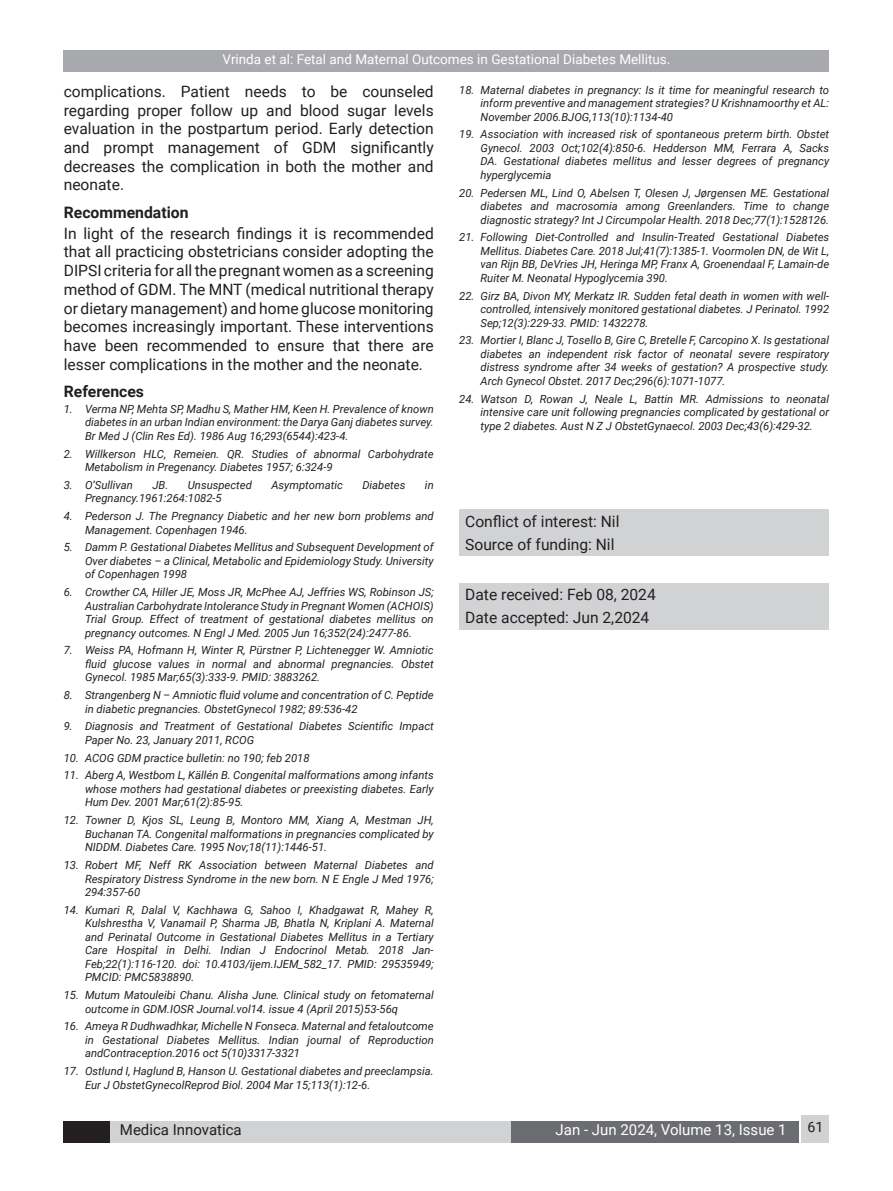
<style>
.page{position:relative;width:893px;height:1191px;background:#fff}
.page>*{position:absolute;margin:0;border:0;box-sizing:border-box;transform-origin:0 0}
.Raju_subhead{font:700 15.75px "Roboto";color:#231f20}
.Raju_Body{font:15.6px/18.8px "Roboto";color:#231f20;text-align:justify}
.t1{font:15px "Roboto";color:#fff}
.t2{font:15px "Roboto";color:#231f20}
.t3{font:14.25px "Roboto";color:#231f20}
.Raju_Body-2{font:13.5px "Roboto";color:#fff}
.raju_Reference{font:italic 11.25px/13.5px "Roboto";color:#231f20;text-align:justify}
</style>
<div class="page">
<div style="left:64px;top:50px;width:765px;height:21px;background:#a8a9ad"></div>
<div style="left:64px;top:1121px;width:46px;height:21px;background:#231f20"></div>
<div style="left:110px;top:1121px;width:401px;height:21px;background:#d1d2d4"></div>
<div style="left:511px;top:1121px;width:288px;height:21px;background:#6c6d70"></div>
<div style="left:801px;top:1114px;width:28px;height:28px;background:#d1d2d4"></div>
<div style="left:459px;top:509px;width:370px;height:46px;background:#d1d2d4"></div>
<div style="left:459px;top:583px;width:370px;height:46px;background:#d1d2d4"></div>
<p class="Raju_Body-2" style="left:223px;top:50px;width:449px">Vrinda et al: Fetal and Maternal Outcomes in Gestational Diabetes Mellitus.</p>
<p class="Raju_Body" style="left:64px;top:81px;width:371px">complications. Patient needs to be counseled regarding proper follow up and blood sugar levels evaluation in the postpartum period. Early detection and prompt management of GDM significantly decreases the complication in both the mother and neonate.</p>
<p class="Raju_subhead" style="left:64px;top:201px;width:126px">Recommendation</p>
<p class="Raju_Body" style="left:64px;top:223px;width:372px">In light of the research findings it is recommended that all practicing obstetricians consider adopting the DIPSI criteria for all the pregnant women as a screening method of GDM. The MNT (medical nutritional therapy or dietary management) and home glucose monitoring becomes increasingly important. These interventions have been recommended to ensure that there are lesser complications in the mother and the neonate.</p>
<p class="Raju_subhead" style="left:64px;top:380px;width:82px">References</p>
<p class="raju_Reference" style="left:85px;top:401px;width:350px;text-indent:-21px">1. Verma NP, Mehta SP, Madhu S, Mather HM, Keen H. Prevalence of known diabetes in an urban Indian environment: the Darya Ganj diabetes survey.<br>Br Med J (Clin Res Ed). 1986 Aug 16;293(6544):423-4.</p>
<p class="raju_Reference" style="left:85px;top:446px;width:350px;text-indent:-21px">2. Willkerson HLC, Remeien. QR. Studies of abnormal Carbohydrate<br>Metabolism in Pregenancy. Diabetes 1957; 6:324-9</p>
<p class="raju_Reference" style="left:64px;top:477px;width:71px">3. O’Sullivan</p>
<p class="raju_Reference" style="left:152px;top:477px;width:101px">JB. Unsuspected</p>
<p class="raju_Reference" style="left:271px;top:477px;width:73px">Asymptomatic</p>
<p class="raju_Reference" style="left:362px;top:477px;width:45px">Diabetes</p>
<p class="raju_Reference" style="left:425px;top:477px;width:10px">in</p>
<p class="raju_Reference" style="left:85px;top:491px;width:138px">Pregnancy.1961:264:1082-5</p>
<p class="raju_Reference" style="left:85px;top:509px;width:350px;text-indent:-21px">4. Pederson J. The Pregnancy Diabetic and her new born problems and<br>Management. Copenhagen 1946.</p>
<p class="raju_Reference" style="left:85px;top:540px;width:350px;text-indent:-21px">5. Damm P. Gestational Diabetes Mellitus and Subsequent Development of Over diabetes – a Clinical, Metabolic and Epidemiology Study. University of Copenhagen 1998</p>
<p class="raju_Reference" style="left:85px;top:585px;width:350px;text-indent:-21px">6. Crowther CA, Hiller JE, Moss JR, McPhee AJ, Jeffries WS, Robinson JS; Australian Carbohydrate Intolerance Study in Pregnant Women (ACHOIS)<br>Trial Group. Effect of treatment of gestational diabetes mellitus on pregnancy outcomes. N Engl J Med. 2005 Jun 16;352(24):2477-86.</p>
<p class="raju_Reference" style="left:85px;top:643px;width:350px;text-indent:-21px">7. Weiss PA, Hofmann H, Winter R, Pürstner P, Lichtenegger W. Amniotic fluid glucose values in normal and abnormal pregnancies. Obstet Gynecol. 1985 Mar;65(3):333-9. PMID: 3883262.</p>
<p class="raju_Reference" style="left:85px;top:688px;width:350px;text-indent:-21px">8. Strangenberg N – Amniotic fluid volume and concentration of C. Peptide in diabetic pregnancies. ObstetGynecol 1982; 89:536-42</p>
<p class="raju_Reference" style="left:85px;top:719px;width:350px;text-indent:-21px">9. Diagnosis and Treatment of Gestational Diabetes Scientific Impact<br>Paper No. 23, January 2011, RCOG</p>
<p class="raju_Reference" style="left:64px;top:750px;width:247px">10. ACOG GDM practice bulletin: no 190; feb 2018</p>
<p class="raju_Reference" style="left:85px;top:768px;width:350px;text-indent:-21px">11. Aberg A, Westbom L, Källén B. Congenital malformations among infants whose mothers had gestational diabetes or preexisting diabetes. Early Hum Dev. 2001 Mar;61(2):85-95.</p>
<p class="raju_Reference" style="left:85px;top:813px;width:350px;text-indent:-21px">12. Towner D, Kjos SL, Leung B, Montoro MM, Xiang A, Mestman JH, Buchanan TA. Congenital malformations in pregnancies complicated by NIDDM. Diabetes Care. 1995 Nov;18(11):1446-51.</p>
<p class="raju_Reference" style="left:85px;top:858px;width:350px;text-indent:-21px">13. Robert MF, Neff RK Association between Maternal Diabetes and Respiratory Distress Syndrome in the new born. N E Engle J Med 1976; 294:357-60</p>
<p class="raju_Reference" style="left:85px;top:902px;width:350px;text-indent:-21px">14. Kumari R, Dalal V, Kachhawa G, Sahoo I, Khadgawat R, Mahey R, Kulshrestha V, Vanamail P, Sharma JB, Bhatla N, Kriplani A. Maternal and Perinatal Outcome in Gestational Diabetes Mellitus in a Tertiary Care Hospital in Delhi. Indian J Endocrinol Metab. 2018 Jan-Feb;22(1):116-120. doi: 10.4103/ijem.IJEM_582_17. PMID: 29535949; PMCID: PMC5838890.</p>
<p class="raju_Reference" style="left:85px;top:988px;width:350px;text-indent:-21px">15. Mutum Matouleibi Chanu. Alisha June. Clinical study on fetomaternal outcome in GDM.IOSR Journal.vol14. issue 4 (April 2015)53-56q</p>
<p class="raju_Reference" style="left:85px;top:1019px;width:350px;text-indent:-21px">16. Ameya R Dudhwadhkar, Michelle N Fonseca. Maternal and fetaloutcome in Gestational Diabetes Mellitus. Indian journal of Reproduction andContraception.2016 oct 5(10)3317-3321</p>
<p class="raju_Reference" style="left:85px;top:1064px;width:350px;text-indent:-21px">17. Ostlund I, Haglund B, Hanson U. Gestational diabetes and preeclampsia.<br>Eur J ObstetGynecolReprod Biol. 2004 Mar 15;113(1):12-6.</p>
<p class="raju_Reference" style="left:480px;top:82px;width:350px;text-indent:-21px">18. Maternal diabetes in pregnancy: Is it time for meaningful research to inform preventive and management strategies? U Krishnamoorthy et AL:<br>November 2006.BJOG,113(10):1134-40</p>
<p class="raju_Reference" style="left:480px;top:127px;width:350px;text-indent:-21px">19. Association with increased risk of spontaneous preterm birth. Obstet Gynecol. 2003 Oct;102(4):850-6. Hedderson MM, Ferrara A, Sacks DA. Gestational diabetes mellitus and lesser degrees of pregnancy hyperglycemia</p>
<p class="raju_Reference" style="left:480px;top:185px;width:350px;text-indent:-21px">20. Pedersen ML, Lind O, Abelsen T, Olesen J, Jørgensen ME. Gestational diabetes and macrosomia among Greenlanders. Time to change diagnostic strategy? Int J Circumpolar Health. 2018 Dec;77(1):1528126.</p>
<p class="raju_Reference" style="left:480px;top:230px;width:350px;text-indent:-21px">21. Following Diet-Controlled and Insulin-Treated Gestational Diabetes Mellitus. Diabetes Care. 2018 Jul;41(7):1385-1. Voormolen DN, de Wit L, van Rijn BB, DeVries JH, Heringa MP, Franx A, Groenendaal F, Lamain-de Ruiter M. Neonatal Hypoglycemia 390.</p>
<p class="raju_Reference" style="left:480px;top:288px;width:350px;text-indent:-21px">22. Girz BA, Divon MY, Merkatz IR. Sudden fetal death in women with well&shy;controlled, intensively monitored gestational diabetes. J Perinatol. 1992<br>Sep;12(3):229-33. PMID: 1432278.</p>
<p class="raju_Reference" style="left:480px;top:333px;width:350px;text-indent:-21px">23. Mortier I, Blanc J, Tosello B, Gire C, Bretelle F, Carcopino X. Is gestational diabetes an independent risk factor of neonatal severe respiratory distress syndrome after 34 weeks of gestation? A prospective study.<br>Arch Gynecol Obstet. 2017 Dec;296(6):1071-1077.</p>
<p class="raju_Reference" style="left:480px;top:391px;width:350px;text-indent:-21px">24. Watson D, Rowan J, Neale L, Battin MR. Admissions to neonatal intensive care unit following pregnancies complicated by gestational or type 2 diabetes. Aust N Z J ObstetGynaecol. 2003 Dec;43(6):429-32.</p>
<p class="Raju_Body" style="left:465px;top:511px;width:156px">Conflict of interest: Nil</p>
<p class="Raju_Body" style="left:465px;top:534px;width:151px">Source of funding: Nil</p>
<p class="Raju_Body" style="left:465px;top:585px;width:192px">Date received: Feb 08, 2024</p>
<p class="Raju_Body" style="left:465px;top:608px;width:186px">Date accepted: Jun 2,2024</p>
<h3 class="t2" style="left:120px;top:1119px;width:123px">Medica Innovatica</h3>
<h3 class="t1" style="left:556px;top:1119px;width:233px">Jan - Jun 2024, Volume 13, Issue 1</h3>
<p class="t3" style="left:807px;top:1116px;width:18px">61</p>
</div>
